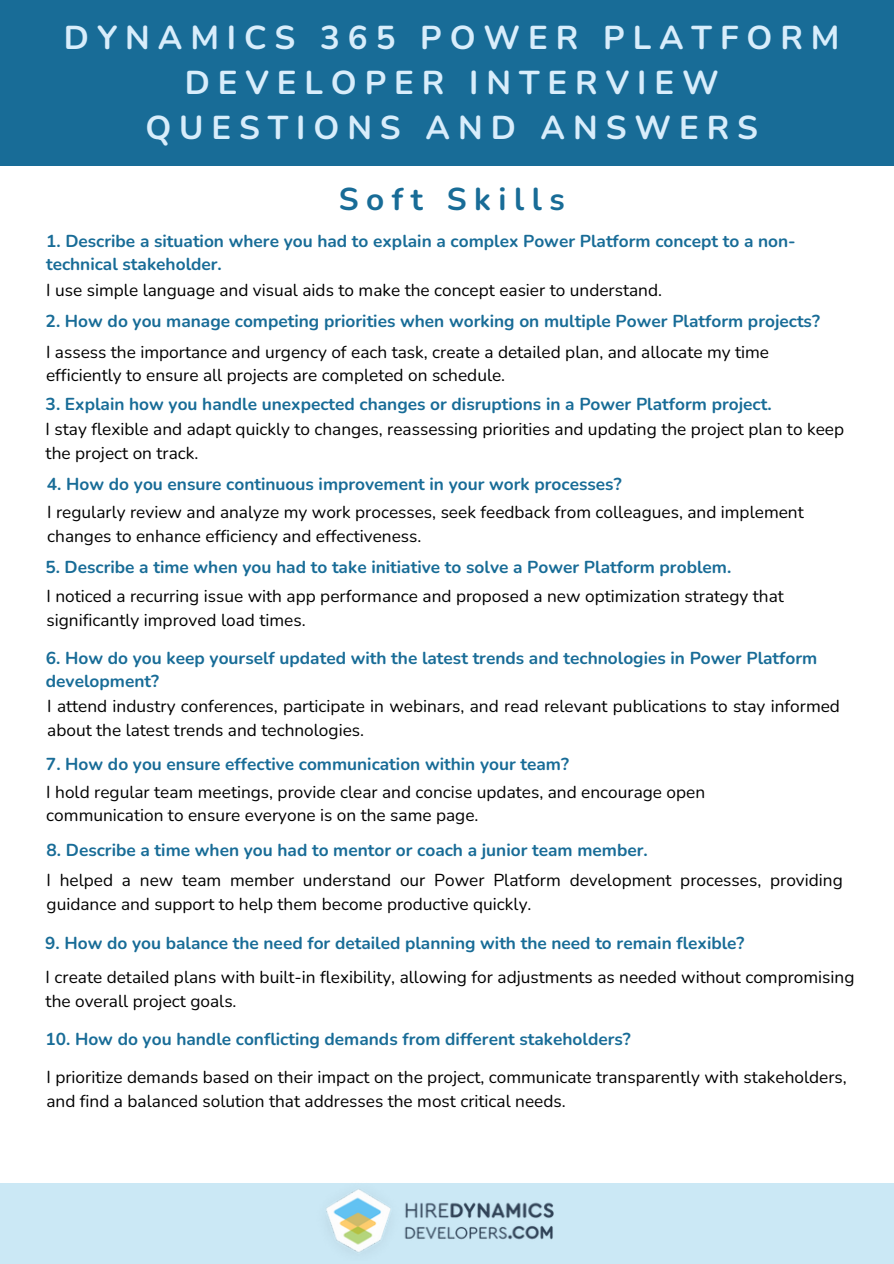
<style>
.page{position:relative;width:894px;height:1264px;background:#fff}
.page>*{position:absolute;margin:0;border:0;box-sizing:border-box;transform-origin:0 0}
.t1{font:700 33px/45px "Nunito";letter-spacing:.24em;color:#d8edfb;text-align:center}
.t2{font:700 31.5px "Nunito";letter-spacing:.24em;color:#186c97}
.t3{font:17.25px/23.7px "Nunito";color:#000}
.t4{font:700 17.25px/23.7px "Nunito";color:#186c97}
</style>
<div class="page">
<div style="left:0;top:0;width:893px;height:166px;background:#186c97"></div>
<div style="left:0;top:1183px;width:893px;height:80px;background:#cbe8f5"></div>
<img style="left:326px;top:1189px;width:227px;height:64px">
<h2 class="t1" style="left:64px;top:16px;width:777px">DYNAMICS 365 POWER PLATFORM<br>DEVELOPER INTERVIEW<br>QUESTIONS AND ANSWERS</h2>
<h3 class="t2" style="left:338px;top:178px;width:227px">Soft Skills</h3>
<h3 class="t4" style="left:46px;top:229px;width:751px">1. Describe a situation where you had to explain a complex Power Platform concept to a non&shy;technical stakeholder.</h3>
<p class="t3" style="left:46px;top:278px;width:617px">I use simple language and visual aids to make the concept easier to understand.</p>
<h3 class="t4" style="left:46px;top:309px;width:775px">2. How do you manage competing priorities when working on multiple Power Platform projects?</h3>
<p class="t3" style="left:46px;top:340px;width:724px">I assess the importance and urgency of each task, create a detailed plan, and allocate my time efficiently to ensure all projects are completed on schedule.</p>
<h3 class="t4" style="left:46px;top:392px;width:727px">3. Explain how you handle unexpected changes or disruptions in a Power Platform project.</h3>
<p class="t3" style="left:46px;top:417px;width:799px">I stay flexible and adapt quickly to changes, reassessing priorities and updating the project plan to keep the project on track.</p>
<h3 class="t4" style="left:47px;top:472px;width:576px">4. How do you ensure continuous improvement in your work processes?</h3>
<p class="t3" style="left:47px;top:500px;width:757px">I regularly review and analyze my work processes, seek feedback from colleagues, and implement changes to enhance efficiency and effectiveness.</p>
<h3 class="t4" style="left:45px;top:555px;width:687px">5. Describe a time when you had to take initiative to solve a Power Platform problem.</h3>
<p class="t3" style="left:46px;top:584px;width:738px">I noticed a recurring issue with app performance and proposed a new optimization strategy that significantly improved load times.</p>
<h3 class="t4" style="left:46px;top:646px;width:772px">6. How do you keep yourself updated with the latest trends and technologies in Power Platform development?</h3>
<p class="t3" style="left:47px;top:694px;width:794px">I attend industry conferences, participate in webinars, and read relevant publications to stay informed about the latest trends and technologies.</p>
<h3 class="t4" style="left:46px;top:752px;width:524px">7. How do you ensure effective communication within your team?</h3>
<p class="t3" style="left:46px;top:780px;width:660px">I hold regular team meetings, provide clear and concise updates, and encourage open communication to ensure everyone is on the same page.</p>
<h3 class="t4" style="left:47px;top:838px;width:602px">8. Describe a time when you had to mentor or coach a junior team member.</h3>
<p class="t3" style="left:47px;top:868px;width:797px">I helped a new team member understand our Power Platform development processes, providing guidance and support to help them become productive quickly.</p>
<h3 class="t4" style="left:45px;top:931px;width:700px">9. How do you balance the need for detailed planning with the need to remain flexible?</h3>
<p class="t3" style="left:46px;top:965px;width:810px">I create detailed plans with built-in flexibility, allowing for adjustments as needed without compromising the overall project goals.</p>
<p class="t4" style="left:45px;top:1027px;width:587px">10. How do you handle conflicting demands from different stakeholders?</p>
<p class="t3" style="left:46px;top:1065px;width:801px">I prioritize demands based on their impact on the project, communicate transparently with stakeholders, and find a balanced solution that addresses the most critical needs.</p>
</div>
